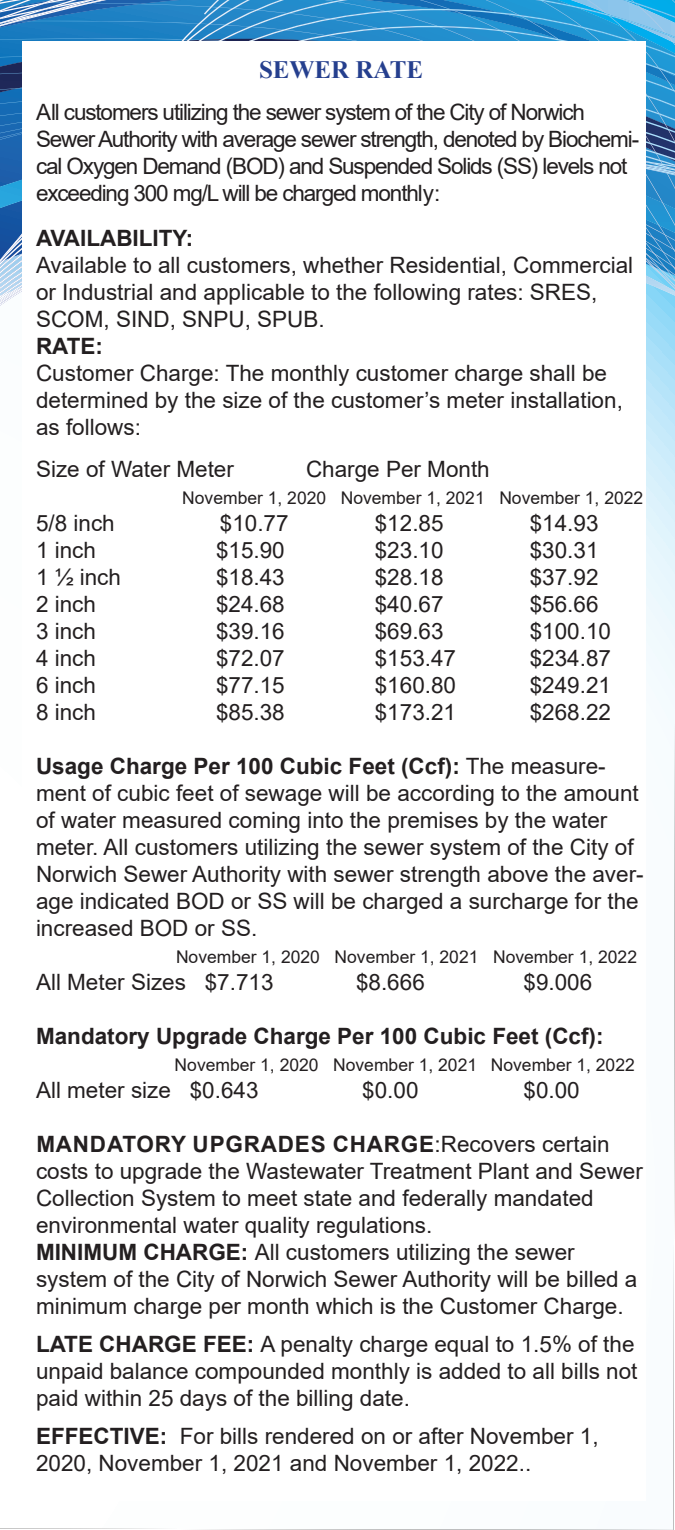
<style>
.page{position:relative;width:675px;height:1530px;background:#fff}
.page>*{position:absolute;margin:0;border:0;box-sizing:border-box;transform-origin:0 0}
.t1{font:700 25px "Times New Roman";color:#253f8e}
.t2{font:22.5px/27px "Arial";color:#231f20}
.t3{font:22.5px/27px "Arial";letter-spacing:-.05em;color:#231f20}
.t4{font:700 22.5px "Arial";color:#231f20}
.t5{font:17.5px "Arial";color:#231f20}
.s1{font-weight:700}
</style>
<div class="page">
<svg style="left:0;top:172px;width:22px;height:134px;background:#679ccd"></svg>
<svg style="left:486px;top:222px;width:189px;height:1308px"></svg>
<svg style="left:0;top:84px;width:675px;height:31px;background:#2782c1"></svg>
<svg style="left:0;top:0;width:675px;height:84px;background:#3091cd"></svg>
<svg style="left:0;top:0;width:107px;height:26px;background:#5492c8"></svg>
<div style="left:22px;top:41px;width:624px;height:1460px;background:#fff"></div>
<p class="t1" style="left:259px;top:51px;width:166px">SEWER RATE</p>
<p class="t3" style="left:36px;top:98px;width:605px">All customers utilizing the sewer system of the City of Norwich Sewer Authority with average sewer strength, denoted by Biochemi&shy;cal Oxygen Demand (BOD) and Suspended Solids (SS) levels not exceeding 300 mg/L will be charged monthly:</p>
<p class="t4" style="left:36px;top:222px;width:159px">AVAILABILITY:</p>
<p class="t2" style="left:36px;top:251px;width:599px">Available to all customers, whether Residential, Commercial or Industrial and applicable to the following rates: SRES,<br>SCOM, SIND, SNPU, SPUB.</p>
<p class="t4" style="left:36px;top:330px;width:69px">RATE:</p>
<p class="t2" style="left:36px;top:359px;width:588px">Customer Charge: The monthly customer charge shall be determined by the size of the customer’s meter installation, as follows:</p>
<p class="t2" style="left:36px;top:455px;width:199px">Size of Water Meter</p>
<p class="t2" style="left:306px;top:455px;width:185px">Charge Per Month</p>
<p class="t5" style="left:182px;top:485px;width:463px">November 1, 2020 November 1, 2021 November 1, 2022</p>
<p class="t2" style="left:36px;top:509px;width:80px">5/8 inch</p>
<p class="t2" style="left:220px;top:509px;width:70px">$10.77</p>
<p class="t2" style="left:375px;top:509px;width:70px">$12.85</p>
<p class="t2" style="left:530px;top:509px;width:70px">$14.93</p>
<p class="t2" style="left:36px;top:536px;width:62px">1 inch</p>
<p class="t2" style="left:216px;top:536px;width:70px">$15.90</p>
<p class="t2" style="left:375px;top:536px;width:70px">$23.10</p>
<p class="t2" style="left:530px;top:536px;width:70px">$30.31</p>
<p class="t2" style="left:36px;top:563px;width:87px">1 ½ inch</p>
<p class="t2" style="left:216px;top:563px;width:70px">$18.43</p>
<p class="t2" style="left:375px;top:563px;width:70px">$28.18</p>
<p class="t2" style="left:530px;top:563px;width:70px">$37.92</p>
<p class="t2" style="left:36px;top:590px;width:62px">2 inch</p>
<p class="t2" style="left:216px;top:590px;width:70px">$24.68</p>
<p class="t2" style="left:375px;top:590px;width:70px">$40.67</p>
<p class="t2" style="left:530px;top:590px;width:70px">$56.66</p>
<p class="t2" style="left:36px;top:617px;width:62px">3 inch</p>
<p class="t2" style="left:216px;top:617px;width:70px">$39.16</p>
<p class="t2" style="left:375px;top:617px;width:70px">$69.63</p>
<p class="t2" style="left:530px;top:617px;width:83px">$100.10</p>
<p class="t2" style="left:36px;top:644px;width:62px">4 inch</p>
<p class="t2" style="left:216px;top:644px;width:70px">$72.07</p>
<p class="t2" style="left:375px;top:644px;width:83px">$153.47</p>
<p class="t2" style="left:530px;top:644px;width:83px">$234.87</p>
<p class="t2" style="left:36px;top:671px;width:62px">6 inch</p>
<p class="t2" style="left:216px;top:671px;width:70px">$77.15</p>
<p class="t2" style="left:375px;top:671px;width:83px">$160.80</p>
<p class="t2" style="left:530px;top:671px;width:83px">$249.21</p>
<p class="t2" style="left:36px;top:698px;width:62px">8 inch</p>
<p class="t2" style="left:216px;top:698px;width:70px">$85.38</p>
<p class="t2" style="left:375px;top:698px;width:83px">$173.21</p>
<p class="t2" style="left:530px;top:698px;width:83px">$268.22</p>
<p class="t2" style="left:36px;top:752px;width:609px"><span class="s1">Usage Charge Per 100 Cubic Feet (Ccf):</span> The measure&shy;ment of cubic feet of sewage will be according to the amount of water measured coming into the premises by the water meter. All customers utilizing the sewer system of the City of Norwich Sewer Authority with sewer strength above the aver&shy;age indicated BOD or SS will be charged a surcharge for the increased BOD or SS.</p>
<p class="t5" style="left:176px;top:944px;width:463px">November 1, 2020 November 1, 2021 November 1, 2022</p>
<p class="t2" style="left:36px;top:968px;width:239px">All Meter Sizes $7.713</p>
<p class="t2" style="left:356px;top:968px;width:70px">$8.666</p>
<p class="t2" style="left:524px;top:968px;width:70px">$9.006</p>
<p class="t4" style="left:36px;top:1020px;width:569px">Mandatory Upgrade Charge Per 100 Cubic Feet (Ccf):</p>
<p class="t5" style="left:175px;top:1052px;width:462px">November 1, 2020 November 1, 2021 November 1, 2022</p>
<p class="t2" style="left:36px;top:1076px;width:224px">All meter size $0.643</p>
<p class="t2" style="left:362px;top:1076px;width:58px">$0.00</p>
<p class="t2" style="left:524px;top:1076px;width:58px">$0.00</p>
<p class="t2" style="left:36px;top:1130px;width:608px"><span class="s1">MANDATORY UPGRADES CHARGE</span>:Recovers certain costs to upgrade the Wastewater Treatment Plant and Sewer Collection System to meet state and federally mandated environmental water quality regulations.</p>
<p class="t2" style="left:36px;top:1238px;width:603px"><span class="s1">MINIMUM CHARGE:</span> All customers utilizing the sewer system of the City of Norwich Sewer Authority will be billed a minimum charge per month which is the Customer Charge.</p>
<p class="t2" style="left:36px;top:1330px;width:603px"><span class="s1">LATE CHARGE FEE:</span> A penalty charge equal to 1.5% of the unpaid balance compounded monthly is added to all bills not paid within 25 days of the billing date.</p>
<p class="t2" style="left:36px;top:1423px;width:564px"><span class="s1">EFFECTIVE:</span> For bills rendered on or after November 1,<br>2020, November 1, 2021 and November 1, 2022..</p>
</div>
